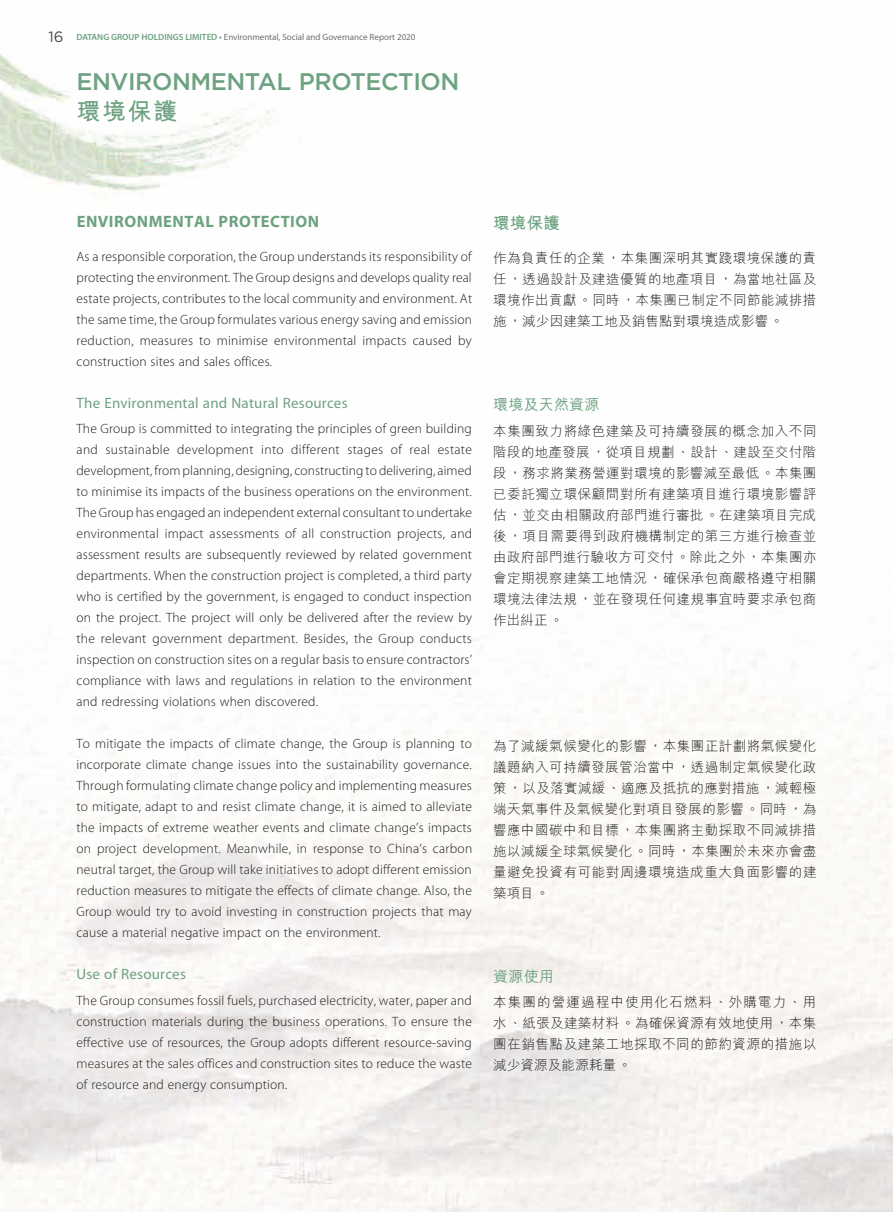
<style>
.page{position:relative;width:893px;height:1212px;background:#fff}
.page>*{position:absolute;margin:0;border:0;box-sizing:border-box;transform-origin:0 0}
.t1{font:500 24px "Gotham";letter-spacing:-.02em;color:#6da281}
.t2{font:700 24px "M Hei HK";color:#6da281}
.t3{font:700 16.5px "Myriad Pro";letter-spacing:.03em;color:#6da281}
.t4{font:700 16.5px "M Hei HK";color:#6da281}
.t5{font:15px "Myriad Pro";letter-spacing:.015em;color:#6da281}
.t6{font:500 15px "M Hei HK";letter-spacing:.015em;color:#6da281}
.t7{font:300 13.5px/21px "Myriad Pro";letter-spacing:.015em;color:#1c1c1b;text-align:justify}
.t8{font:300 13.5px/21px "M Hei HK";letter-spacing:.04em;color:#1c1c1b;text-align:justify}
.t9{font:9px "Myriad Pro";color:#6f6f6f}
.s1{font-family:"Gotham";font-size:15px;color:#4a4a49}
.s2{font-weight:600;color:#6da281}
</style>
<div class="page">
<p class="t9" style="left:49px;top:32px;width:368px"><span class="s1">16</span> <span class="s2">DATANG GROUP HOLDINGS LIMITED •</span> Environmental, Social and Governance Report 2020</p>
<h1 class="t1" style="left:77px;top:66px;width:384px">ENVIRONMENTAL PROTECTION</h1>
<h1 class="t2" style="left:77px;top:94px;width:102px">環境保護</h1>
<p class="t3" style="left:77px;top:212px;width:244px">ENVIRONMENTAL PROTECTION</p>
<p class="t7" style="left:77px;top:246px;width:397px">As a responsible corporation, the Group understands its responsibility of protecting the environment. The Group designs and develops quality real estate projects, contributes to the local community and environment. At the same time, the Group formulates various energy saving and emission reduction, measures to minimise environmental impacts caused by construction sites and sales offices.</p>
<p class="t5" style="left:77px;top:395px;width:273px">The Environmental and Natural Resources</p>
<p class="t7" style="left:77px;top:418px;width:397px">The Group is committed to integrating the principles of green building and sustainable development into different stages of real estate development, from planning, designing, constructing to delivering, aimed to minimise its impacts of the business operations on the environment.<br>The Group has engaged an independent external consultant to undertake environmental impact assessments of all construction projects, and assessment results are subsequently reviewed by related government departments. When the construction project is completed, a third party who is certified by the government, is engaged to conduct inspection on the project. The project will only be delivered after the review by the relevant government department. Besides, the Group conducts inspection on construction sites on a regular basis to ensure contractors’ compliance with laws and regulations in relation to the environment and redressing violations when discovered.</p>
<p class="t7" style="left:77px;top:733px;width:397px">To mitigate the impacts of climate change, the Group is planning to incorporate climate change issues into the sustainability governance.<br>Through formulating climate change policy and implementing measures to mitigate, adapt to and resist climate change, it is aimed to alleviate the impacts of extreme weather events and climate change’s impacts on project development. Meanwhile, in response to China’s carbon neutral target, the Group will take initiatives to adopt different emission reduction measures to mitigate the effects of climate change. Also, the Group would try to avoid investing in construction projects that may cause a material negative impact on the environment.</p>
<p class="t5" style="left:77px;top:966px;width:111px">Use of Resources</p>
<p class="t7" style="left:77px;top:990px;width:397px">The Group consumes fossil fuels, purchased electricity, water, paper and construction materials during the business operations. To ensure the effective use of resources, the Group adopts different resource-saving measures at the sales offices and construction sites to reduce the waste of resource and energy consumption.</p>
<p class="t4" style="left:493px;top:211px;width:68px">環境保護</p>
<p class="t8" style="left:493px;top:247px;width:325px">作為負責任的企業，本集團深明其實踐環境保護的責任，透過設計及建造優質的地產項目，為當地社區及環境作出貢獻。同時，本集團已制定不同節能減排措施，減少因建築工地及銷售點對環境造成影響。</p>
<p class="t6" style="left:493px;top:394px;width:108px">環境及天然資源</p>
<p class="t8" style="left:493px;top:419px;width:325px">本集團致力將綠色建築及可持續發展的概念加入不同階段的地產發展，從項目規劃、設計、建設至交付階段，務求將業務營運對環境的影響減至最低。本集團已委託獨立環保顧問對所有建築項目進行環境影響評估，並交由相關政府部門進行審批。在建築項目完成後，項目需要得到政府機構制定的第三方進行檢查並由政府部門進行驗收方可交付。除此之外，本集團亦會定期視察建築工地情況，確保承包商嚴格遵守相關環境法律法規，並在發現任何違規事宜時要求承包商作出糾正。</p>
<p class="t8" style="left:493px;top:735px;width:325px">為了減緩氣候變化的影響，本集團正計劃將氣候變化議題納入可持續發展管治當中，透過制定氣候變化政策，以及落實減緩、適應及抵抗的應對措施，減輕極端天氣事件及氣候變化對項目發展的影響。同時，為響應中國碳中和目標，本集團將主動採取不同減排措施以減緩全球氣候變化。同時，本集團於未來亦會盡量避免投資有可能對周邊環境造成重大負面影響的建築項目。</p>
<p class="t6" style="left:493px;top:965px;width:62px">資源使用</p>
<p class="t8" style="left:493px;top:991px;width:325px">本集團的營運過程中使用化石燃料、外購電力、用水、紙張及建築材料。為確保資源有效地使用，本集團在銷售點及建築工地採取不同的節約資源的措施以減少資源及能源耗量。</p>
</div>
